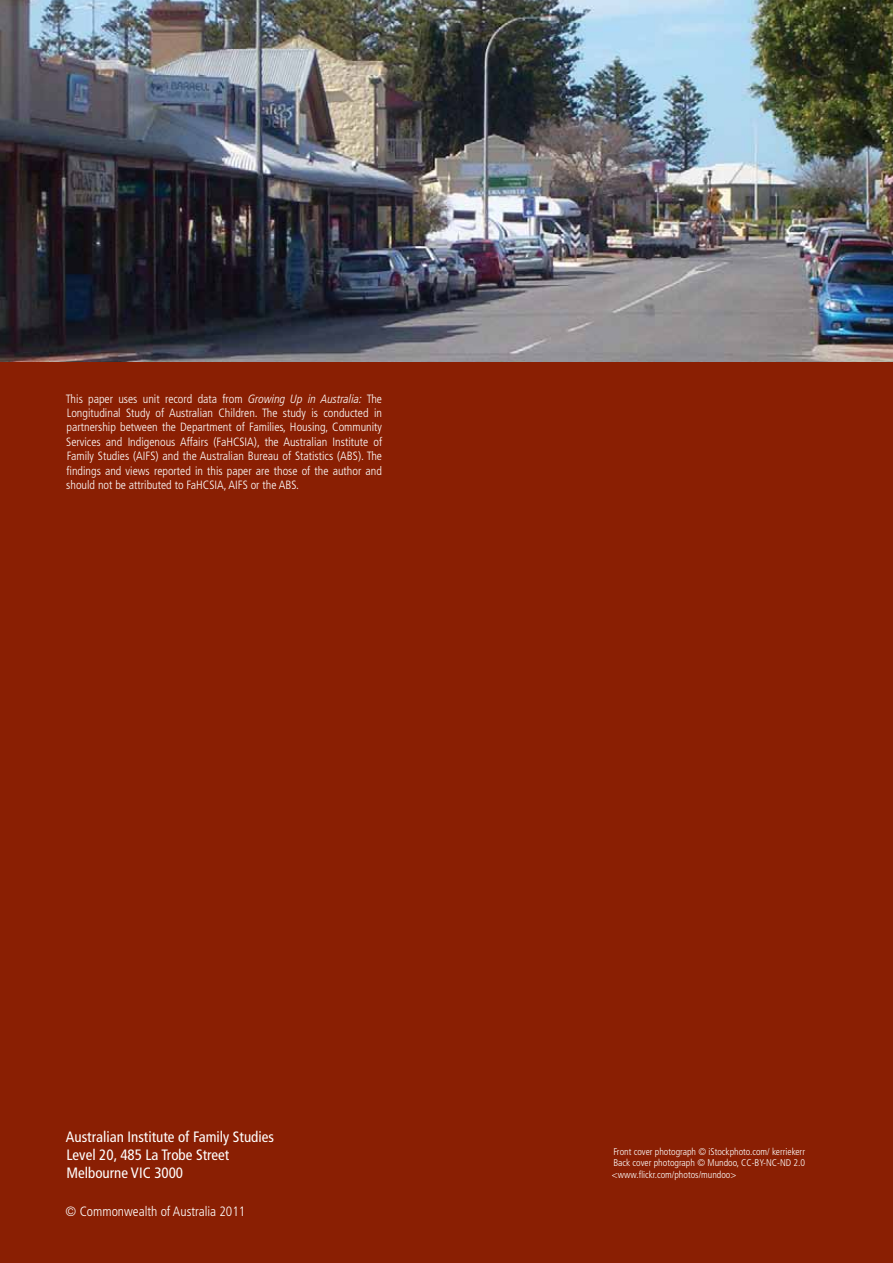
<style>
.page{position:relative;width:893px;height:1263px;background:#8a1f03}
.page>*{position:absolute;margin:0;border:0;box-sizing:border-box;transform-origin:0 0}
.t1{font:condensed 15px/18px "Frutiger LT";color:#fff}
.t2{font:300 condensed 13.5px "Frutiger LT";color:#fff}
.t3{font:300 condensed 12px/14.4px "Frutiger LT";color:#fff;text-align:justify}
.t4{font:300 condensed 9.75px/11.7px "Frutiger";color:#fff;text-align:justify}
.s1{font-family:"Frutiger LT Pro";font-style:italic}
</style>
<div class="page">
<img style="left:0;top:0;width:893px;height:361px">
<p class="t3" style="left:66px;top:391px;width:318px">This paper uses unit record data from <span class="s1">Growing Up in Australia:</span> The Longitudinal Study of Australian Children. The study is conducted in partnership between the Department of Families, Housing, Community Services and Indigenous Affairs (FaHCSIA), the Australian Institute of Family Studies (AIFS) and the Australian Bureau of Statistics (ABS). The findings and views reported in this paper are those of the author and should not be attributed to FaHCSIA, AIFS or the ABS.</p>
<p class="t1" style="left:66px;top:1128px;width:210px">Australian Institute of Family Studies<br>Level 20, 485 La Trobe Street<br>Melbourne VIC 3000</p>
<p class="t2" style="left:66px;top:1203px;width:181px">© Commonwealth of Australia 2011</p>
<p class="t4" style="left:612px;top:1145px;width:195px">Front cover photograph © iStockphoto.com/ kerriekerr Back cover photograph © Mundoo, CC-BY-NC-ND 2.0 &lt;www.flickr.com/photos/mundoo&gt;</p>
</div>
